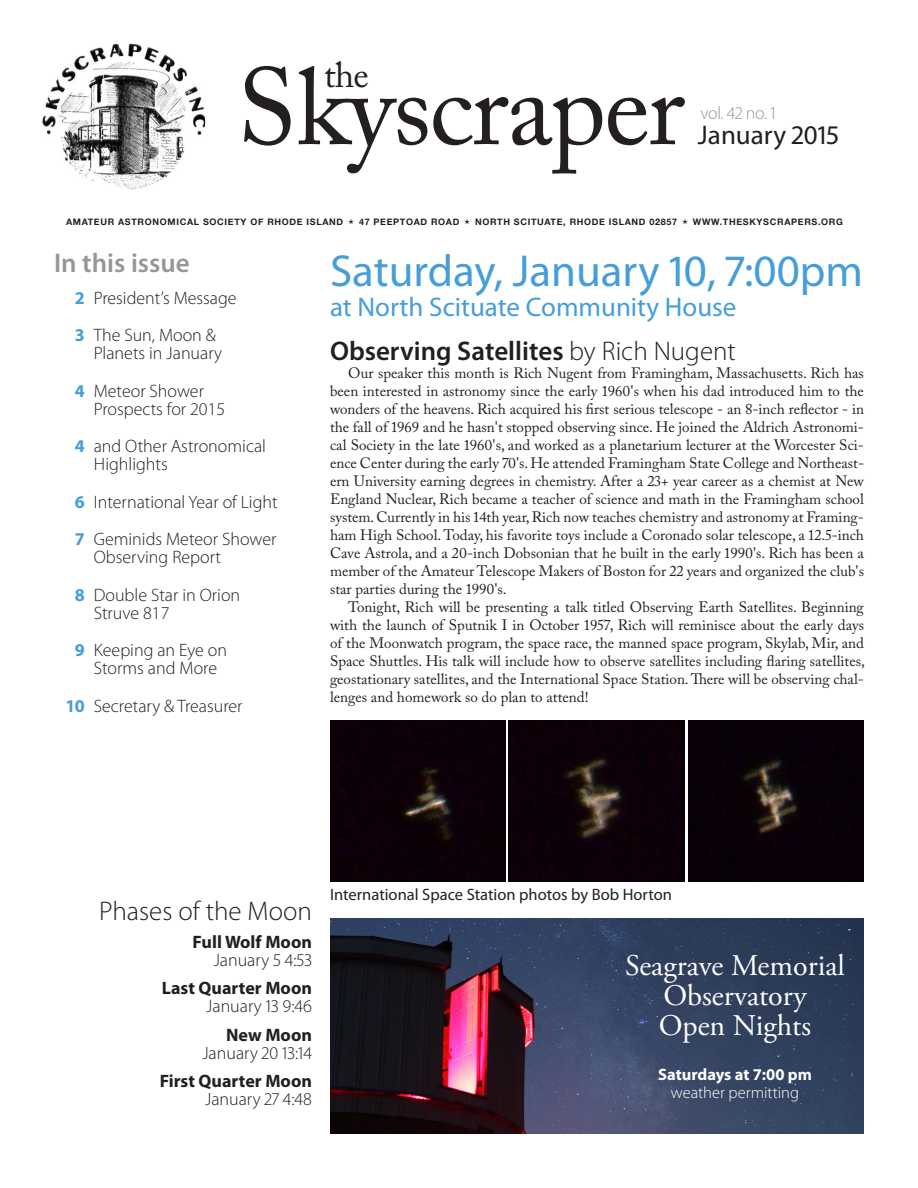
<style>
.page{position:relative;width:918px;height:1188px;background:#fff}
.page>*{position:absolute;margin:0;border:0;box-sizing:border-box;transform-origin:0 0}
.t1{font:108px "Adobe Caslon Pro";letter-spacing:-.02em;color:#231f20}
.t2{font:45px "Myriad Pro";color:#459ed7}
.t3{font:36px "Adobe Caslon Pro";color:#231f20}
.t4{font:30px/30px "Adobe Garamond Pro";color:#fff;text-align:center}
.t5{font:27px/44.2px "Myriad Pro";color:#459ed7}
.t6{font:300 27px "Myriad Pro";color:#231f20}
.t7{font:27px "Myriad Pro";color:#231f20}
.t8{font:600 27px "Myriad Pro";color:#949698}
.t9{font:300 18px/37.5px "Myriad Pro";color:#231f20}
.t10{font:700 18px "Myriad Pro";color:#231f20}
.t11{font:300 18px "Myriad Pro";letter-spacing:-.02em;color:#949698}
.t12{font:16.5px "Myriad Pro";color:#231f20}
.t13{font:700 16.5px "Myriad Pro";color:#fff}
.t14{font:300 16.5px "Myriad Pro";color:#fff}
.t15{font:15px/18px "Adobe Caslon Pro";color:#231f20;text-align:justify}
.t16{font:700 9px "Helvetica Neue";letter-spacing:.075em;color:#231f20}
.s1{font-weight:700;color:#459ed7}
.s2{font-weight:600;color:#231f20}
.s3{font-weight:300;color:#231f20}
</style>
<div class="page">
<img style="left:330px;top:918px;width:534px;height:216px">
<img style="left:42px;top:44px;width:163px;height:146px">
<div style="left:330px;top:720px;width:176px;height:162px;background:#0d0008"></div>
<img style="left:509px;top:720px;width:175px;height:162px">
<img style="left:688px;top:720px;width:176px;height:162px">
<h3 class="t3" style="left:324px;top:54px;width:46px">the</h3>
<h1 class="t1" style="left:237px;top:44px;width:449px">Skyscraper</h1>
<p class="t11" style="left:700px;top:102px;width:77px">vol. 42 no. 1</p>
<h3 class="t7" style="left:698px;top:118px;width:142px">January 2015</h3>
<p class="t16" style="left:66px;top:216px;width:279px">AMATEUR ASTRONOMICAL SOCIETY OF RHODE ISLAND</p>
<p class="t16" style="left:359px;top:216px;width:102px">47 PEEPTOAD ROAD</p>
<p class="t16" style="left:475px;top:216px;width:203px">NORTH SCITUATE, RHODE ISLAND 02857</p>
<p class="t16" style="left:693px;top:216px;width:152px">WWW.THESKYSCRAPERS.ORG</p>
<h3 class="t8" style="left:54px;top:246px;width:137px">In this issue</h3>
<p class="t9" style="left:75px;top:279px;width:163px"><span class="s1">2</span> President’s Message<br><span class="s1">3</span> The Sun, Moon &amp;</p>
<p class="t9" style="left:75px;top:334px;width:149px;text-indent:19px">Planets in January<br><span class="s1">4</span> Meteor Shower</p>
<p class="t9" style="left:75px;top:390px;width:193px;text-indent:19px">Prospects for 2015<br><span class="s1">4</span> and Other Astronomical</p>
<p class="t9" style="left:75px;top:445px;width:204px;text-indent:19px">Highlights<br><span class="s1">6</span> International Year of Light<br><span class="s1">7</span> Geminids Meteor Shower</p>
<p class="t9" style="left:75px;top:538px;width:167px;text-align:center">Observing Report<br><span class="s1">8</span> Double Star in Orion</p>
<p class="t9" style="left:75px;top:594px;width:154px;text-indent:19px">Struve 817<br><span class="s1">9</span> Keeping an Eye on</p>
<p class="t9" style="left:66px;top:649px;width:178px;text-align:center">Storms and More<br><span class="s1">10</span> Secretary &amp; Treasurer</p>
<h2 class="t2" style="left:330px;top:243px;width:534px">Saturday, January 10, 7:00pm</h2>
<h3 class="t5" style="left:330px;top:284px;width:408px">at North Scituate Community House<br><span class="s2">Observing Satellites</span> <span class="s3">by Rich Nugent</span></h3>
<p class="t15" style="left:330px;top:364px;width:536px;text-indent:18px">Our speaker this month is Rich Nugent from Framingham, Massachusetts. Rich has been interested in astronomy since the early 1960's when his dad introduced him to the wonders of the heavens. Rich acquired his first serious telescope - an 8-inch reflector - in the fall of 1969 and he hasn't stopped observing since. He joined the Aldrich Astronomi&shy;cal Society in the late 1960's, and worked as a planetarium lecturer at the Worcester Sci&shy;ence Center during the early 70's. He attended Framingham State College and Northeast&shy;ern University earning degrees in chemistry. After a 23+ year career as a chemist at New England Nuclear, Rich became a teacher of science and math in the Framingham school system. Currently in his 14th year, Rich now teaches chemistry and astronomy at Framing&shy;ham High School. Today, his favorite toys include a Coronado solar telescope, a 12.5-inch Cave Astrola, and a 20-inch Dobsonian that he built in the early 1990's. Rich has been a member of the Amateur Telescope Makers of Boston for 22 years and organized the club's star parties during the 1990's.</p>
<p class="t15" style="left:330px;top:598px;width:536px;text-indent:18px">Tonight, Rich will be presenting a talk titled Observing Earth Satellites. Beginning with the launch of Sputnik I in October 1957, Rich will reminisce about the early days of the Moonwatch program, the space race, the manned space program, Skylab, Mir, and Space Shuttles. His talk will include how to observe satellites including flaring satellites, geostationary satellites, and the International Space Station. There will be observing chal&shy;lenges and homework so do plan to attend!</p>
<h3 class="t6" style="left:99px;top:894px;width:214px">Phases of the Moon</h3>
<p class="t10" style="left:193px;top:930px;width:121px">Full Wolf Moon</p>
<p class="t9" style="left:214px;top:941px;width:100px">January 5 4:53</p>
<p class="t10" style="left:162px;top:977px;width:152px">Last Quarter Moon</p>
<p class="t9" style="left:206px;top:988px;width:107px">January 13 9:46</p>
<p class="t10" style="left:226px;top:1023px;width:87px">New Moon</p>
<p class="t9" style="left:202px;top:1034px;width:111px">January 20 13:14</p>
<p class="t10" style="left:160px;top:1070px;width:154px">First Quarter Moon</p>
<p class="t9" style="left:205px;top:1081px;width:108px">January 27 4:48</p>
<p class="t12" style="left:330px;top:884px;width:343px">International Space Station photos by Bob Horton</p>
<h3 class="t4" style="left:625px;top:952px;width:221px">Seagrave Memorial<br>Observatory<br>Open Nights</h3>
<p class="t13" style="left:658px;top:1064px;width:155px">Saturdays at 7:00 pm</p>
<p class="t14" style="left:671px;top:1083px;width:130px">weather permitting</p>
</div>
